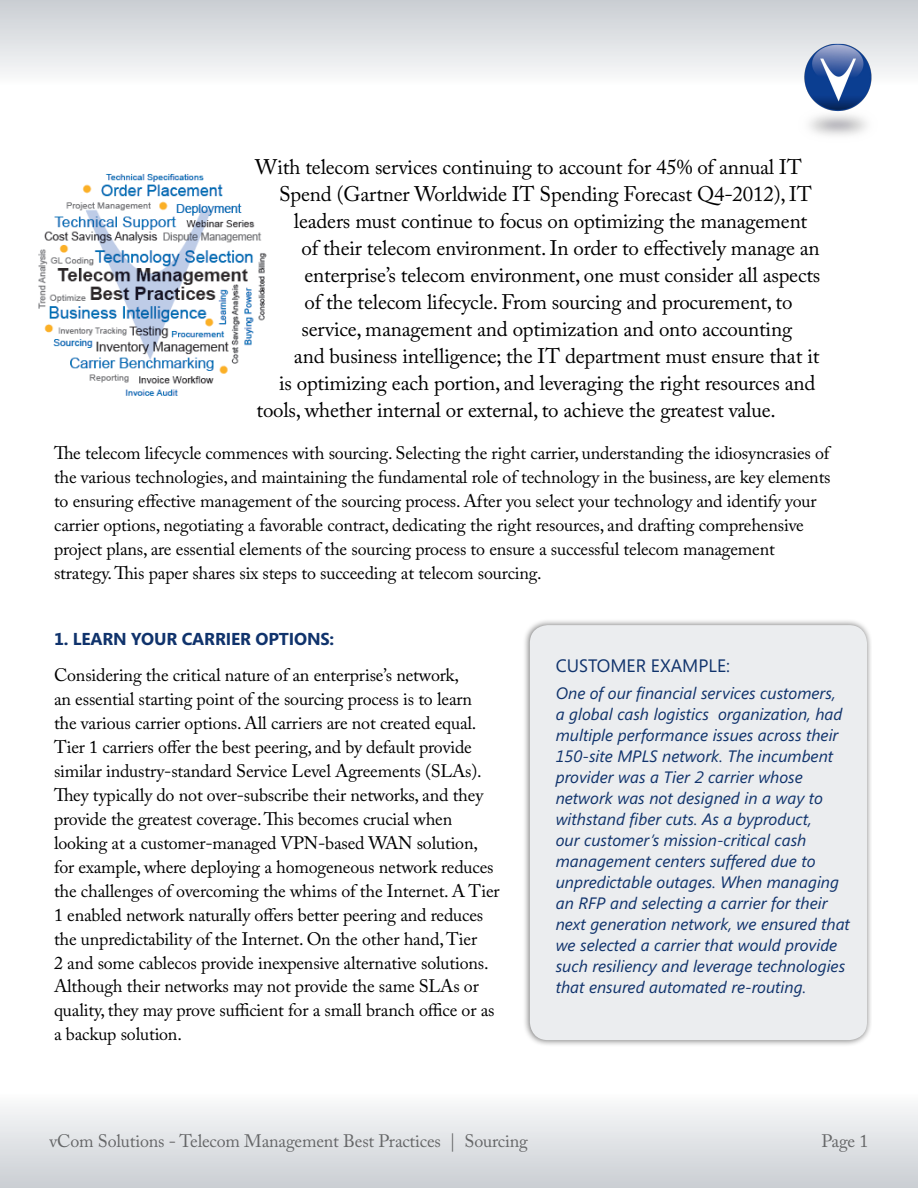
<style>
.page{position:relative;width:918px;height:1188px;background:#fff}
.page>*{position:absolute;margin:0;border:0;box-sizing:border-box;transform-origin:0 0}
.t1{font:21px "Adobe Caslon Pro";letter-spacing:-.01em;color:#000}
.t2{font:18px/24px "Adobe Caslon Pro";letter-spacing:-.01em;color:#000}
.t3{font:18px "Segoe";color:#10336c}
.t4{font:700 17.25px "Segoe";letter-spacing:-.01em;color:#10336c}
.t5{font:italic 16.5px/21px "Segoe";color:#10336c}
</style>
<div class="page">
<div style="left:0;top:0;width:918px;height:154px;background:linear-gradient(to bottom,#d2d6da,#fff)"></div>
<img style="left:38px;top:174px;width:229px;height:222px">
<div style="left:0;top:1014px;width:918px;height:174px;background:linear-gradient(to bottom,#fff,#d3d6da)"></div>
<img style="left:791px;top:42px;width:90px;height:103px">
<div style="left:522px;top:618px;width:350px;height:428px;background:#000;opacity:.54"></div>
<div style="left:530px;top:625px;width:337px;height:415px;background:#ebedef;border-radius:18px"></div>
<p class="t1" style="left:255px;top:154px;width:548px">With telecom services continuing to account for 45% of annual IT</p>
<p class="t1" style="left:279px;top:181px;width:534px">Spend (Gartner Worldwide IT Spending Forecast Q4-2012), IT</p>
<p class="t1" style="left:294px;top:208px;width:515px">leaders must continue to focus on optimizing the management</p>
<p class="t1" style="left:301px;top:235px;width:520px">of their telecom environment. In order to effectively manage an</p>
<p class="t1" style="left:304px;top:262px;width:517px">enterprise’s telecom environment, one must consider all aspects</p>
<p class="t1" style="left:304px;top:289px;width:490px">of the telecom lifecycle. From sourcing and procurement, to</p>
<p class="t1" style="left:301px;top:316px;width:492px">service, management and optimization and onto accounting</p>
<p class="t1" style="left:294px;top:343px;width:527px">and business intelligence; the IT department must ensure that it</p>
<p class="t1" style="left:279px;top:370px;width:538px">is optimizing each portion, and leveraging the right resources and</p>
<p class="t1" style="left:257px;top:397px;width:521px">tools, whether internal or external, to achieve the greatest value.</p>
<p class="t2" style="left:54px;top:440px;width:778px">The telecom lifecycle commences with sourcing. Selecting the right carrier, understanding the idiosyncrasies of the various technologies, and maintaining the fundamental role of technology in the business, are key elements to ensuring effective management of the sourcing process. After you select your technology and identify your carrier options, negotiating a favorable contract, dedicating the right resources, and drafting comprehensive project plans, are essential elements of the sourcing process to ensure a successful telecom management strategy. This paper shares six steps to succeeding at telecom sourcing.</p>
<p class="t4" style="left:54px;top:626px;width:214px">1. LEARN YOUR CARRIER OPT</p>
<p class="t4" style="left:289px;top:626px;width:47px">IONS:</p>
<p class="t2" style="left:54px;top:662px;width:447px">Considering the critical nature of an enterprise’s network,<br>an essential starting point of the sourcing process is to learn<br>the various carrier options. All carriers are not created equal.<br>Tier 1 carriers offer the best peering, and by default provide similar industry-standard Service Level Agreements (SLAs).<br>They typically do not over-subscribe their networks, and they provide the greatest coverage. This becomes crucial when looking at a customer-managed VPN-based WAN solution, for example, where deploying a homogeneous network reduces the challenges of overcoming the whims of the Internet. A Tier 1 enabled network naturally offers better peering and reduces the unpredictability of the Internet. On the other hand, Tier<br>2 and some cablecos provide inexpensive alternative solutions.<br>Although their networks may not provide the same SLAs or quality, they may prove sufficient for a small branch office or as a backup solution.</p>
<p class="t3" style="left:556px;top:654px;width:176px">CUSTOMER EXAMPLE:</p>
<p class="t5" style="left:556px;top:682px;width:296px">One of our financial services customers,<br>a global cash logistics organization, had multiple performance issues across their 150-site MPLS network. The incumbent provider was a Tier 2 carrier whose network was not designed in a way to withstand fiber cuts. As a byproduct,<br>our customer’s mission-critical cash management centers suffered due to unpredictable outages. When managing an RFP and selecting a carrier for their next generation network, we ensured that we selected a carrier that would provide such resiliency and leverage technologies that ensured automated re-routing.</p>
<p class="t2" style="left:50px;top:1129px;width:480px">vCom Solutions - Telecom Management Best Practices | Sourcing</p>
<p class="t2" style="left:821px;top:1129px;width:49px">Page 1</p>
</div>
